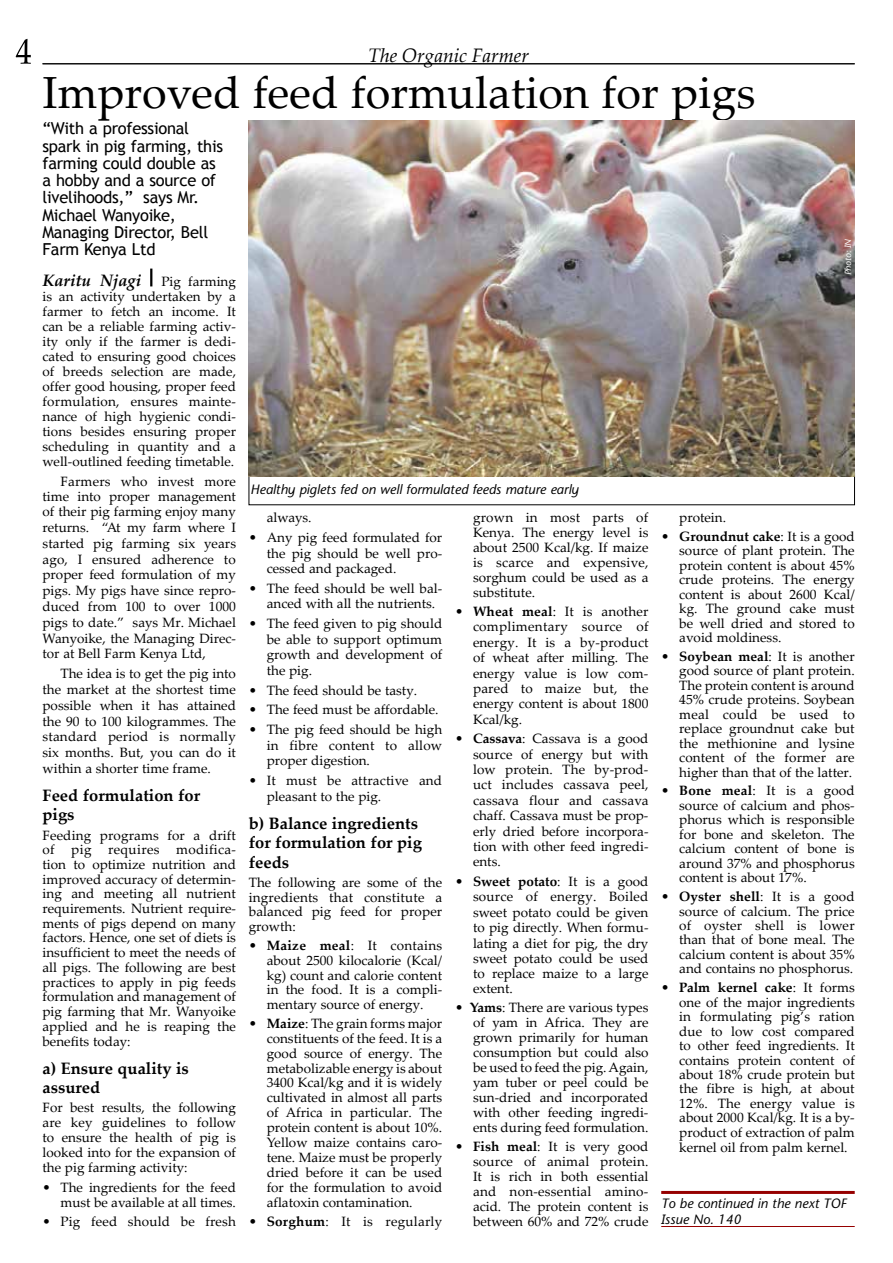
<style>
.page{position:relative;width:893px;height:1263px;background:#fff}
.page>*{position:absolute;margin:0;border:0;box-sizing:border-box;transform-origin:0 0}
.t1{font:45px "Palatino Linotype";color:#000}
.t2{font:italic 19.5px "Palatino Linotype";color:#000}
.t3{font:16.5px/17.2px "Trebuchet MS";letter-spacing:-.015em;color:#000}
.t4{font:700 16.5px/19.5px "Palatino Linotype";color:#000}
.t5{font:italic 700 16.5px "Palatino Linotype";color:#000}
.t6{font:13.5px/15px "Palatino Linotype";color:#000;text-align:justify}
.t7{font:italic 500 13.5px/16.2px "Ruim Stone Sans";color:#000}
.t8{font:13.5px "Palatino Linotype";letter-spacing:.02em;color:#000}
.t9{font:italic 500 9px "Ruim Stone Sans";color:#fff}
.s1{font-weight:400;font-style:normal;font-size:13.5px}
.s2{font-weight:700}
</style>
<div class="page">
<hr style="left:43px;top:64px;width:812px;height:1px;background:#000">
<svg style="left:16px;top:39px;width:15px;height:25px"></svg>
<svg style="left:150px;top:269px;width:2px;height:17px"></svg>
<img style="left:249px;top:121px;width:606px;height:355px">
<hr style="left:661px;top:1226px;width:194px;height:1px;background:#960000">
<hr style="left:661px;top:1191px;width:194px;height:3px;background:#960000">
<h2 class="t2" style="left:368px;top:42px;width:163px">The Organic Farmer</h2>
<h1 class="t1" style="left:43px;top:60px;width:714px">Improved feed formulation for pigs</h1>
<p class="t3" style="left:43px;top:120px;width:182px">“With a professional spark in pig farming, this farming could double as a hobby and a source of livelihoods,” says Mr.<br>Michael Wanyoike,<br>Managing Director, Bell<br>Farm Kenya Ltd</p>
<p class="t5" style="left:43px;top:269px;width:195px">Karitu Njagi <span class="s1">Pig farming</span></p>
<p class="t6" style="left:43px;top:289px;width:195px">is an activity undertaken by a farmer to fetch an income. It can be a reliable farming activ&shy;ity only if the farmer is dedi&shy;cated to ensuring good choices of breeds selection are made, offer good housing, proper feed formulation, ensures mainte&shy;nance of high hygienic condi&shy;tions besides ensuring proper scheduling in quantity and a well-outlined feeding timetable.</p>
<p class="t6" style="left:43px;top:473px;width:195px;line-height:15.8px;text-indent:18px">Farmers who invest more time into proper management of their pig farming enjoy many returns. “At my farm where I started pig farming six years ago, I ensured adherence to proper feed formulation of my pigs. My pigs have since repro&shy;duced from 100 to over 1000 pigs to date.” says Mr. Michael Wanyoike, the Managing Direc&shy;tor at Bell Farm Kenya Ltd,</p>
<p class="t6" style="left:43px;top:665px;width:195px;line-height:15.8px;text-indent:18px">The idea is to get the pig into the market at the shortest time possible when it has attained the 90 to 100 kilogrammes. The standard period is normally six months. But, you can do it within a shorter time frame.</p>
<p class="t4" style="left:43px;top:785px;width:159px">Feed formulation for pigs</p>
<p class="t6" style="left:43px;top:827px;width:195px">Feeding programs for a drift of pig requires modifica&shy;tion to optimize nutrition and improved accuracy of determin&shy;ing and meeting all nutrient requirements. Nutrient require&shy;ments of pigs depend on many factors. Hence, one set of diets is insufficient to meet the needs of all pigs. The following are best practices to apply in pig feeds formulation and management of pig farming that Mr. Wanyoike applied and he is reaping the benefits today:</p>
<p class="t4" style="left:43px;top:1058px;width:148px">a) Ensure quality is assured</p>
<p class="t6" style="left:43px;top:1100px;width:195px">For best results, the following are key guidelines to follow to ensure the health of pig is looked into for the expansion of the pig farming activity:</p>
<p class="t6" style="left:43px;top:1179px;width:195px;text-align:right">• The ingredients for the feed must be available at all times.</p>
<p class="t6" style="left:43px;top:1214px;width:195px">• Pig feed should be fresh</p>
<p class="t9" style="left:843px;top:275px;width:38px;rotate:-90deg">Photo: IN</p>
<p class="t7" style="left:250px;top:481px;width:330px">Healthy piglets fed on well formulated feeds mature early</p>
<p class="t6" style="left:473px;top:510px;width:177px">grown in most parts of Kenya. The energy level is about 2500 Kcal/kg. If maize is scarce and expensive, sorghum could be used as a substitute.</p>
<p class="t6" style="left:473px;top:604px;width:177px;text-indent:-18px">• <span class="s2">Wheat meal</span>: It is another complimentary source of energy. It is a by-product of wheat after milling. The energy value is low com&shy;pared to maize but, the energy content is about 1800<br>Kcal/kg.</p>
<p class="t6" style="left:473px;top:730px;width:177px;line-height:15.5px;text-indent:-18px">• <span class="s2">Cassava</span>: Cassava is a good source of energy but with low protein. The by-prod&shy;uct includes cassava peel, cassava flour and cassava chaff. Cassava must be prop&shy;erly dried before incorpora&shy;tion with other feed ingredi&shy;ents.</p>
<p class="t6" style="left:473px;top:873px;width:177px;text-indent:-18px">• <span class="s2">Sweet potato</span>: It is a good source of energy. Boiled sweet potato could be given to pig directly. When formu&shy;lating a diet for pig, the dry sweet potato could be used to replace maize to a large extent.</p>
<p class="t6" style="left:473px;top:999px;width:177px;text-indent:-18px">• <span class="s2">Yams</span>: There are various types of yam in Africa. They are grown primarily for human consumption but could also be used to feed the pig. Again, yam tuber or peel could be sun-dried and incorporated with other feeding ingredi&shy;ents during feed formulation.</p>
<p class="t6" style="left:473px;top:1139px;width:177px;text-indent:-18px">• <span class="s2">Fish meal</span>: It is very good source of animal protein.<br>It is rich in both essential and non-essential amino&shy;acid. The protein content is between 60% and 72% crude</p>
<p class="t6" style="left:267px;top:510px;width:46px">always.</p>
<p class="t6" style="left:267px;top:529px;width:177px;line-height:15.6px;text-indent:-18px">• Any pig feed formulated for the pig should be well pro&shy;cessed and packaged.</p>
<p class="t6" style="left:267px;top:580px;width:177px;line-height:15.6px;text-indent:-18px">• The feed should be well bal&shy;anced with all the nutrients.</p>
<p class="t6" style="left:267px;top:615px;width:177px;line-height:15.6px;text-indent:-18px">• The feed given to pig should be able to support optimum growth and development of the pig.</p>
<p class="t6" style="left:249px;top:682px;width:170px">• The feed should be tasty.</p>
<p class="t6" style="left:249px;top:702px;width:191px">• The feed must be affordable.</p>
<p class="t6" style="left:267px;top:721px;width:177px;line-height:15.5px;text-indent:-18px">• The pig feed should be high in fibre content to allow proper digestion.</p>
<p class="t6" style="left:267px;top:772px;width:177px;line-height:15.5px;text-indent:-18px">• It must be attractive and pleasant to the pig.</p>
<p class="t4" style="left:249px;top:812px;width:175px">b) Balance ingredients for formulation for pig feeds</p>
<p class="t6" style="left:249px;top:874px;width:195px">The following are some of the ingredients that constitute a balanced pig feed for proper growth:</p>
<p class="t6" style="left:267px;top:938px;width:177px;text-indent:-18px">• <span class="s2">Maize meal</span>: It contains about 2500 kilocalorie (Kcal/ kg) count and calorie content in the food. It is a compli&shy;mentary source of energy.</p>
<p class="t6" style="left:267px;top:1016px;width:177px;text-indent:-18px">• <span class="s2">Maize</span>: The grain forms major constituents of the feed. It is a good source of energy. The metabolizable energy is about 3400 Kcal/kg and it is widely cultivated in almost all parts of Africa in particular. The protein content is about 10%.<br>Yellow maize contains caro&shy;tene. Maize must be properly dried before it can be used for the formulation to avoid aflatoxin contamination.</p>
<p class="t8" style="left:249px;top:1212px;width:195px">• <span class="s2">Sorghum</span>: It is regularly</p>
<p class="t6" style="left:679px;top:510px;width:48px">protein.</p>
<p class="t6" style="left:679px;top:529px;width:177px;line-height:14.4px;text-indent:-18px">• <span class="s2">Groundnut cake</span>: It is a good source of plant protein. The protein content is about 45% crude proteins. The energy content is about 2600 Kcal/ kg. The ground cake must be well dried and stored to avoid moldiness.</p>
<p class="t6" style="left:679px;top:649px;width:177px;line-height:14.4px;text-indent:-18px">• <span class="s2">Soybean meal</span>: It is another good source of plant protein.<br>The protein content is around 45% crude proteins. Soybean meal could be used to replace groundnut cake but the methionine and lysine content of the former are higher than that of the latter.</p>
<p class="t6" style="left:679px;top:783px;width:177px;line-height:14.4px;text-indent:-18px">• <span class="s2">Bone meal</span>: It is a good source of calcium and phos&shy;phorus which is responsible for bone and skeleton. The calcium content of bone is around 37% and phosphorus content is about 17%.</p>
<p class="t6" style="left:679px;top:889px;width:177px;line-height:14.4px;text-indent:-18px">• <span class="s2">Oyster shell</span>: It is a good source of calcium. The price of oyster shell is lower than that of bone meal. The calcium content is about 35% and contains no phosphorus.</p>
<p class="t6" style="left:679px;top:980px;width:177px;line-height:14.5px;text-indent:-18px">• <span class="s2">Palm kernel cake</span>: It forms one of the major ingredients in formulating pig’s ration due to low cost compared to other feed ingredients. It contains protein content of about 18% crude protein but the fibre is high, at about 12%. The energy value is about 2000 Kcal/kg. It is a by&shy;product of extraction of palm kernel oil from palm kernel.</p>
<p class="t7" style="left:661px;top:1195px;width:187px">To be continued in the next TOF<br>Issue No. 140</p>
</div>
